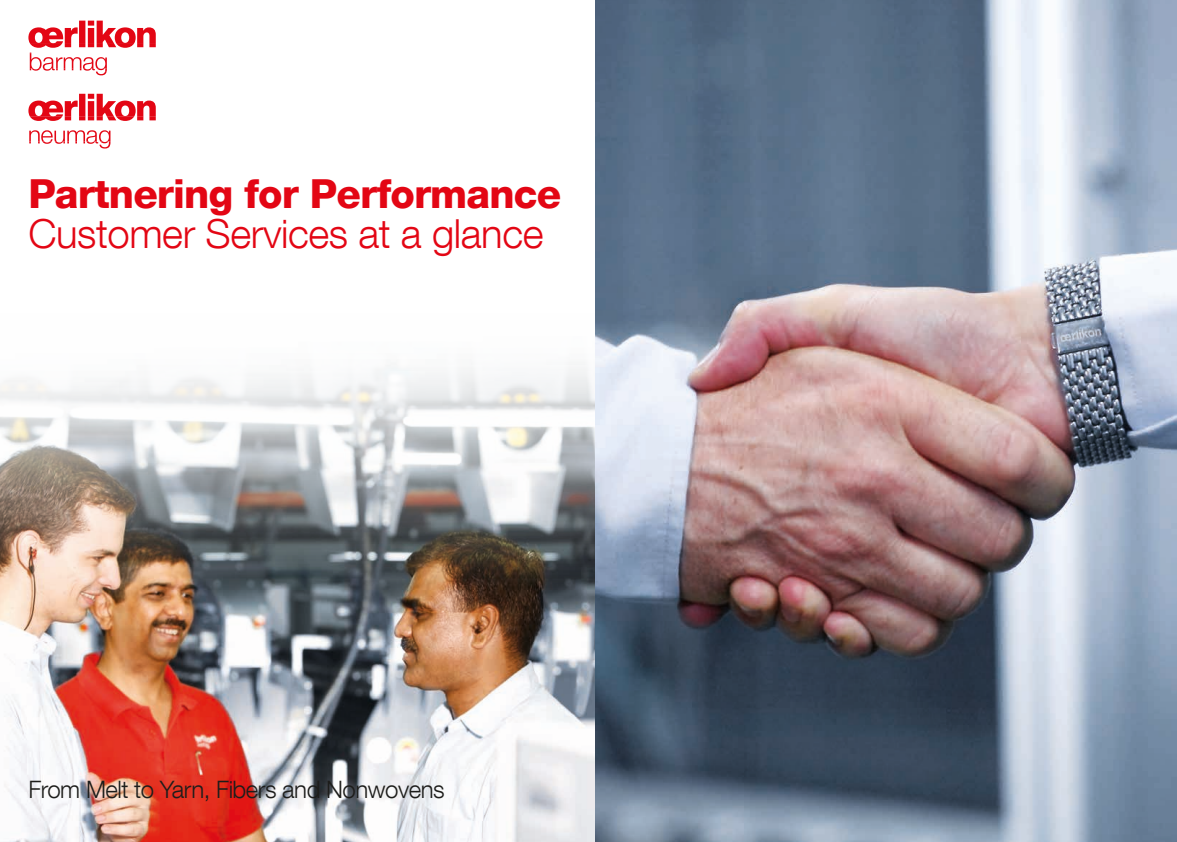
<style>
.page{position:relative;width:1177px;height:842px;background:#fff}
.page>*{position:absolute;margin:0;border:0;box-sizing:border-box;transform-origin:0 0}
.t1{font:300 40px "Helvetica Neue LT Com";letter-spacing:-.01em;color:#e30614}
.t2{font:800 40px "Helvetica Neue LT Com";letter-spacing:-.02em;color:#e30614}
.t3{font:300 24px "Helvetica Neue LT Com";letter-spacing:-.02em;color:#1d1d1b}
</style>
<div class="page">
<svg style="left:28px;top:21px;width:128px;height:54px"></svg>
<svg style="left:29px;top:130px;width:81px;height:19px"></svg>
<svg style="left:28px;top:94px;width:128px;height:27px"></svg>
<img style="left:0;top:592px;width:595px;height:250px">
<img style="left:0;top:364px;width:595px;height:228px">
<img style="left:595px;top:0;width:581px;height:842px">
<h1 class="t2" style="left:28px;top:170px;width:534px">Partnering for Performance</h1>
<h1 class="t1" style="left:28px;top:210px;width:516px">Customer Services at a glance</h1>
<p class="t3" style="left:28px;top:775px;width:418px">From Melt to Yarn, Fibers and Nonwovens</p>
</div>
